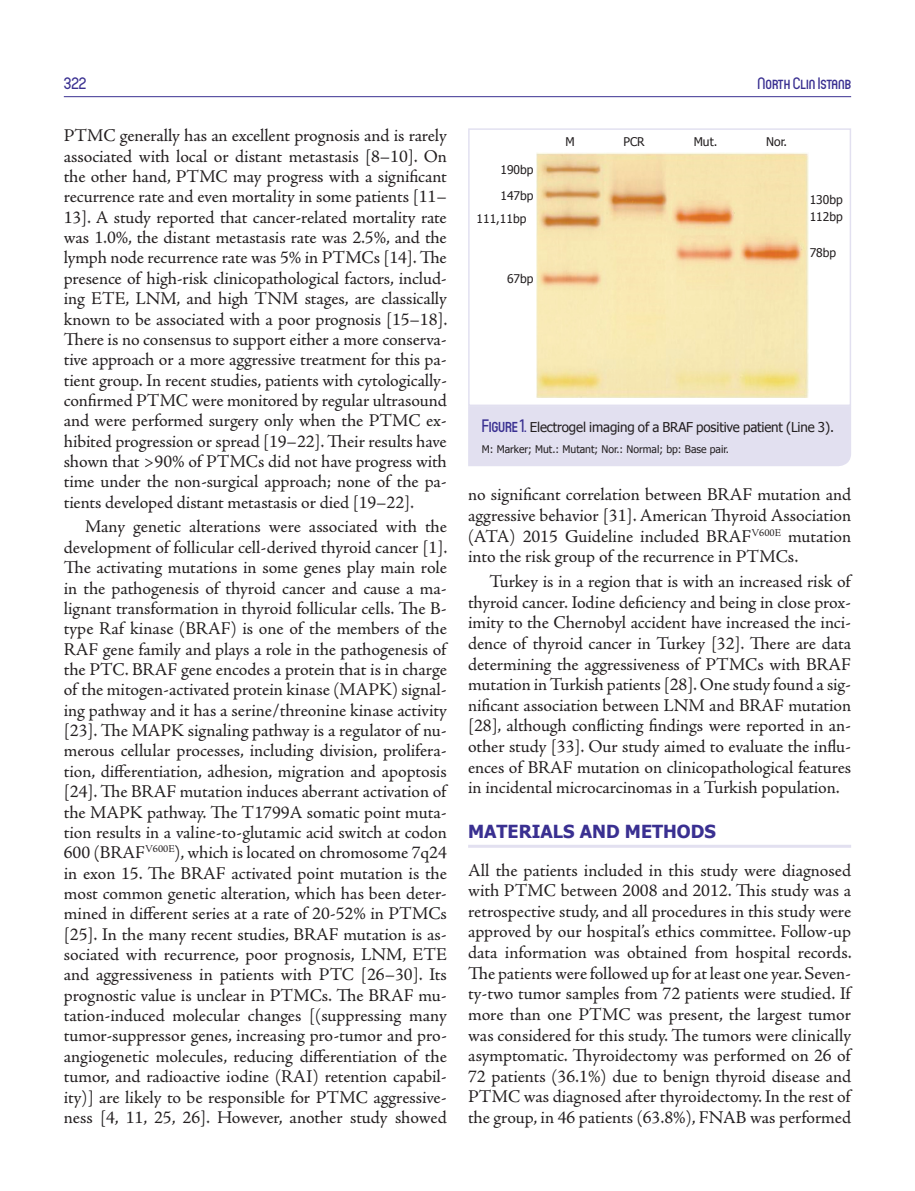
<style>
.page{position:relative;width:915px;height:1191px;background:#fff}
.page>*{position:absolute;margin:0;border:0;box-sizing:border-box;transform-origin:0 0}
._01__Yazı_Metni_NCI{font:18px/20.4px "Adobe Jenson Pro";letter-spacing:-.005em;color:#231f20;text-align:justify}
._06__Yazı_Konu_Basli{font:700 18px "Tahoma";color:#3a3091}
.t1{font:500 16.5px "Circula";color:#3a3091}
._10__Sekil_altyazısı{font:13.5px "Tahoma";letter-spacing:-.01em;color:#231f20}
.t2{font:12px "Tahoma";color:#231f20}
._10__Sekil_altyazısı-2{font:10.5px "Tahoma";color:#231f20}
.s1{font-family:"Circula";font-weight:500;font-size:18px;color:#3a3091}
</style>
<div class="page">
<hr style="left:64px;top:96px;width:786px;height:1px;background:#3a3091">
<hr style="left:468px;top:844px;width:382px;height:3px;background:#e2e0f0">
<div style="left:468px;top:128px;width:382px;height:278px;border:2px solid #e2e0f0"></div>
<img style="left:536px;top:153px;width:271px;height:244px">
<div style="left:468px;top:406px;width:382px;height:60px;background:#e2e0f0"></div>
<p class="t1" style="left:64px;top:73px;width:24px">322</p>
<p class="t1" style="left:757px;top:73px;width:95px">North Clin Istanb</p>
<p class="_01__Yazı_Metni_NCI" style="left:64px;top:126px;width:385px">PTMC generally has an excellent prognosis and is rarely associated with local or distant metastasis [8–10]. On the other hand, PTMC may progress with a significant recurrence rate and even mortality in some patients [11– 13]. A study reported that cancer-related mortality rate was 1.0%, the distant metastasis rate was 2.5%, and the lymph node recurrence rate was 5% in PTMCs [14]. The presence of high-risk clinicopathological factors, includ&shy;ing ETE, LNM, and high TNM stages, are classically known to be associated with a poor prognosis [15–18].<br>There is no consensus to support either a more conserva&shy;tive approach or a more aggressive treatment for this pa&shy;tient group. In recent studies, patients with cytologically&shy;confirmed PTMC were monitored by regular ultrasound and were performed surgery only when the PTMC ex&shy;hibited progression or spread [19–22]. Their results have shown that &gt;90% of PTMCs did not have progress with time under the non-surgical approach; none of the pa&shy;tients developed distant metastasis or died [19–22].</p>
<p class="_01__Yazı_Metni_NCI" style="left:64px;top:517px;width:385px;text-indent:21px">Many genetic alterations were associated with the development of follicular cell-derived thyroid cancer [1].<br>The activating mutations in some genes play main role in the pathogenesis of thyroid cancer and cause a ma&shy;lignant transformation in thyroid follicular cells. The B&shy;type Raf kinase (BRAF) is one of the members of the RAF gene family and plays a role in the pathogenesis of the PTC. BRAF gene encodes a protein that is in charge of the mitogen-activated protein kinase (MAPK) signal&shy;ing pathway and it has a serine/threonine kinase activity [23]. The MAPK signaling pathway is a regulator of nu&shy;merous cellular processes, including division, prolifera&shy;tion, differentiation, adhesion, migration and apoptosis [24]. The BRAF mutation induces aberrant activation of the MAPK pathway. The T1799A somatic point muta&shy;tion results in a valine-to-glutamic acid switch at codon 600 (BRAF<sup>V600E</sup>), which is located on chromosome 7q24 in exon 15. The BRAF activated point mutation is the most common genetic alteration, which has been deter&shy;mined in different series at a rate of 20-52% in PTMCs [25]. In the many recent studies, BRAF mutation is as&shy;sociated with recurrence, poor prognosis, LNM, ETE and aggressiveness in patients with PTC [26–30]. Its prognostic value is unclear in PTMCs. The BRAF mu&shy;tation-induced molecular changes [(suppressing many tumor-suppressor genes, increasing pro-tumor and pro&shy;angiogenetic molecules, reducing differentiation of the tumor, and radioactive iodine (RAI) retention capabil&shy;ity)] are likely to be responsible for PTMC aggressive&shy;ness [4, 11, 25, 26]. However, another study showed</p>
<p class="t2" style="left:623px;top:134px;width:23px">PCR</p>
<p class="t2" style="left:693px;top:134px;width:25px">Mut.</p>
<p class="t2" style="left:766px;top:134px;width:22px">Nor.</p>
<p class="t2" style="left:565px;top:134px;width:11px">M</p>
<p class="t2" style="left:500px;top:162px;width:34px">190bp</p>
<p class="t2" style="left:500px;top:188px;width:34px">147bp</p>
<p class="t2" style="left:809px;top:192px;width:34px">130bp</p>
<p class="t2" style="left:809px;top:209px;width:34px">112bp</p>
<p class="t2" style="left:809px;top:245px;width:28px">78bp</p>
<p class="t2" style="left:476px;top:211px;width:51px">111,11bp</p>
<p class="t2" style="left:507px;top:271px;width:28px">67bp</p>
<p class="_10__Sekil_altyazısı" style="left:481px;top:419px;width:354px"><span class="s1">Figure 1.</span> Electrogel imaging of a BRAF positive patient (Line 3).</p>
<p class="_10__Sekil_altyazısı-2" style="left:481px;top:443px;width:248px">M: Marker; Mut.: Mutant; Nor.: Normal; bp: Base pair.</p>
<p class="_01__Yazı_Metni_NCI" style="left:468px;top:485px;width:384px">no significant correlation between BRAF mutation and aggressive behavior [31]. American Thyroid Association (ATA) 2015 Guideline included BRAF<sup>V600E</sup> mutation into the risk group of the recurrence in PTMCs.</p>
<p class="_01__Yazı_Metni_NCI" style="left:468px;top:571px;width:384px;text-indent:21px">Turkey is in a region that is with an increased risk of thyroid cancer. Iodine deficiency and being in close prox&shy;imity to the Chernobyl accident have increased the inci&shy;dence of thyroid cancer in Turkey [32]. There are data determining the aggressiveness of PTMCs with BRAF mutation in Turkish patients [28]. One study found a sig&shy;nificant association between LNM and BRAF mutation [28], although conflicting findings were reported in an&shy;other study [33]. Our study aimed to evaluate the influ&shy;ences of BRAF mutation on clinicopathological features in incidental microcarcinomas in a Turkish population.</p>
<p class="_06__Yazı_Konu_Basli" style="left:468px;top:819px;width:249px">MATERIALS AND METHODS</p>
<p class="_01__Yazı_Metni_NCI" style="left:468px;top:860px;width:385px">All the patients included in this study were diagnosed with PTMC between 2008 and 2012. This study was a retrospective study, and all procedures in this study were approved by our hospital’s ethics committee. Follow-up data information was obtained from hospital records.<br>The patients were followed up for at least one year. Seven&shy;ty-two tumor samples from 72 patients were studied. If more than one PTMC was present, the largest tumor was considered for this study. The tumors were clinically asymptomatic. Thyroidectomy was performed on 26 of 72 patients (36.1%) due to benign thyroid disease and PTMC was diagnosed after thyroidectomy. In the rest of the group, in 46 patients (63.8%), FNAB was performed</p>
</div>
